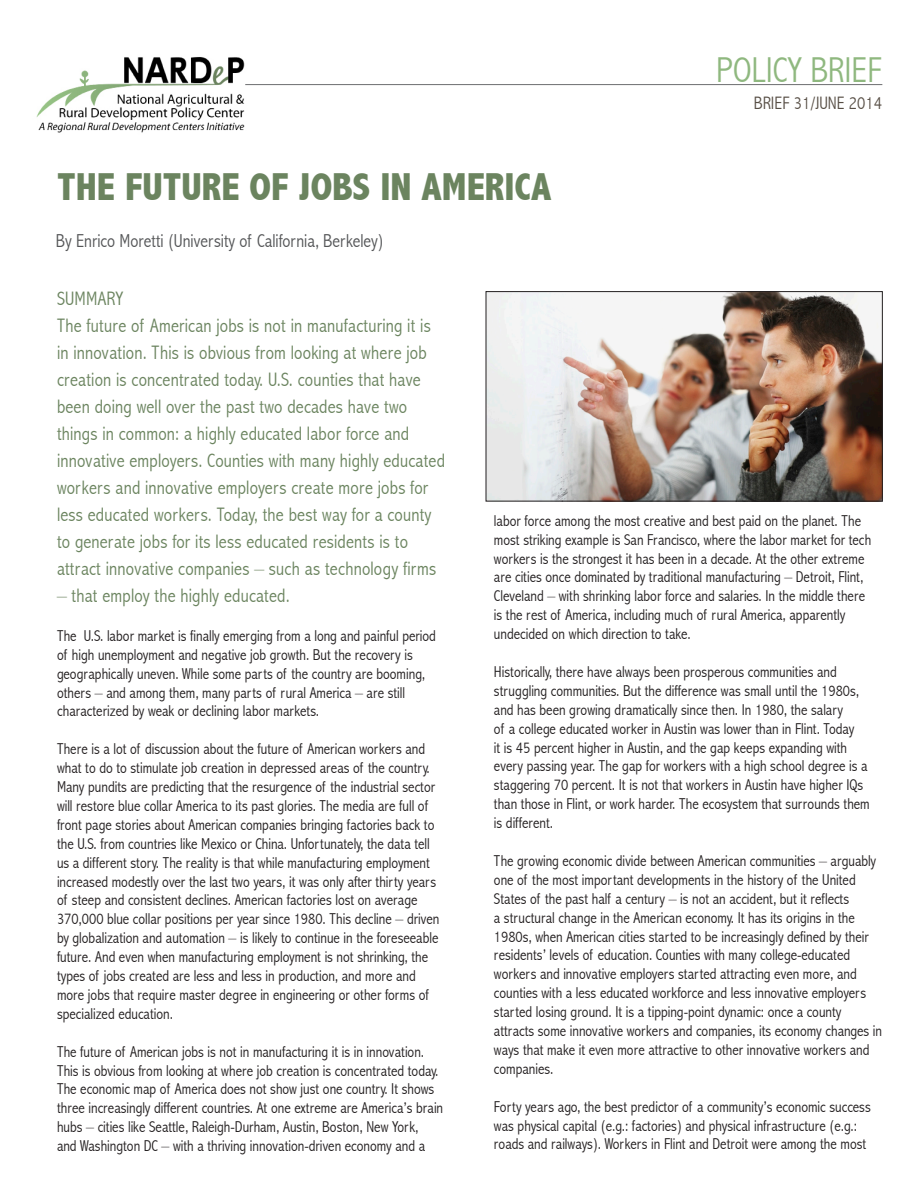
<style>
.page{position:relative;width:918px;height:1188px;background:#fff}
.page>*{position:absolute;margin:0;border:0;box-sizing:border-box;transform-origin:0 0}
.t1{font:800 condensed 39px "Abadi";color:#6b845f}
.t2{font:300 condensed 36px "Abadi";color:#8fb87f}
.t3{font:300 condensed 19.5px/27px "Abadi";letter-spacing:.01em;color:#6b845f}
.t4{font:300 condensed 18.75px "Abadi";color:#545557}
.t5{font:300 condensed 18px "Abadi";color:#574e45}
.t6{font:300 condensed 15.75px/18.9px "Abadi";color:#231f20}
</style>
<div class="page">
<img style="left:36px;top:57px;width:213px;height:76px">
<hr style="left:245px;top:84px;width:637px;height:1px;background:#6c6d70">
<img style="left:488px;top:293px;width:393px;height:206px">
<div style="left:486px;top:291px;width:397px;height:210px;border:1px solid #231f20"></div>
<p class="t1" style="left:57px;top:164px;width:496px">THE FUTURE OF JOBS IN AMERICA</p>
<p class="t4" style="left:56px;top:230px;width:329px">By Enrico Moretti (University of California, Berkeley)</p>
<p class="t2" style="left:716px;top:49px;width:167px">POLICY BRIEF</p>
<p class="t5" style="left:754px;top:92px;width:130px">BRIEF 31/JUNE 2014</p>
<p class="t3" style="left:57px;top:285px;width:390px">SUMMARY<br>The future of American jobs is not in manufacturing it is in innovation. This is obvious from looking at where job creation is concentrated today. U.S. counties that have been doing well over the past two decades have two things in common: a highly educated labor force and innovative employers. Counties with many highly educated workers and innovative employers create more jobs for less educated workers. Today, the best way for a county to generate jobs for its less educated residents is to attract innovative companies – such as technology firms</p>
<p class="t3" style="left:57px;top:582px;width:234px">– that employ the highly educated.</p>
<p class="t6" style="left:57px;top:626px;width:380px">The U.S. labor market is finally emerging from a long and painful period of high unemployment and negative job growth. But the recovery is geographically uneven. While some parts of the country are booming, others – and among them, many parts of rural America – are still characterized by weak or declining labor markets.</p>
<p class="t6" style="left:57px;top:740px;width:384px">There is a lot of discussion about the future of American workers and what to do to stimulate job creation in depressed areas of the country.<br>Many pundits are predicting that the resurgence of the industrial sector will restore blue collar America to its past glories. The media are full of front page stories about American companies bringing factories back to the U.S. from countries like Mexico or China. Unfortunately, the data tell us a different story. The reality is that while manufacturing employment increased modestly over the last two years, it was only after thirty years of steep and consistent declines. American factories lost on average 370,000 blue collar positions per year since 1980. This decline – driven by globalization and automation – is likely to continue in the foreseeable future. And even when manufacturing employment is not shrinking, the types of jobs created are less and less in production, and more and more jobs that require master degree in engineering or other forms of specialized education.</p>
<p class="t6" style="left:57px;top:1042px;width:388px">The future of American jobs is not in manufacturing it is in innovation.<br>This is obvious from looking at where job creation is concentrated today.<br>The economic map of America does not show just one country. It shows three increasingly different countries. At one extreme are America’s brain hubs – cities like Seattle, Raleigh-Durham, Austin, Boston, New York,<br>and Washington DC – with a thriving innovation-driven economy and a</p>
<p class="t6" style="left:494px;top:511px;width:379px">labor force among the most creative and best paid on the planet. The most striking example is San Francisco, where the labor market for tech workers is the strongest it has been in a decade. At the other extreme are cities once dominated by traditional manufacturing – Detroit, Flint, Cleveland – with shrinking labor force and salaries. In the middle there is the rest of America, including much of rural America, apparently undecided on which direction to take.</p>
<p class="t6" style="left:494px;top:662px;width:377px">Historically, there have always been prosperous communities and struggling communities. But the difference was small until the 1980s, and has been growing dramatically since then. In 1980, the salary<br>of a college educated worker in Austin was lower than in Flint. Today<br>it is 45 percent higher in Austin, and the gap keeps expanding with every passing year. The gap for workers with a high school degree is a staggering 70 percent. It is not that workers in Austin have higher IQs than those in Flint, or work harder. The ecosystem that surrounds them is different.</p>
<p class="t6" style="left:494px;top:851px;width:390px">The growing economic divide between American communities – arguably one of the most important developments in the history of the United States of the past half a century – is not an accident, but it reflects<br>a structural change in the American economy. It has its origins in the 1980s, when American cities started to be increasingly defined by their residents’ levels of education. Counties with many college-educated workers and innovative employers started attracting even more, and counties with a less educated workforce and less innovative employers started losing ground. It is a tipping-point dynamic: once a county attracts some innovative workers and companies, its economy changes in ways that make it even more attractive to other innovative workers and companies.</p>
<p class="t6" style="left:494px;top:1097px;width:378px">Forty years ago, the best predictor of a community’s economic success was physical capital (e.g.: factories) and physical infrastructure (e.g.: roads and railways). Workers in Flint and Detroit were among the most</p>
</div>
